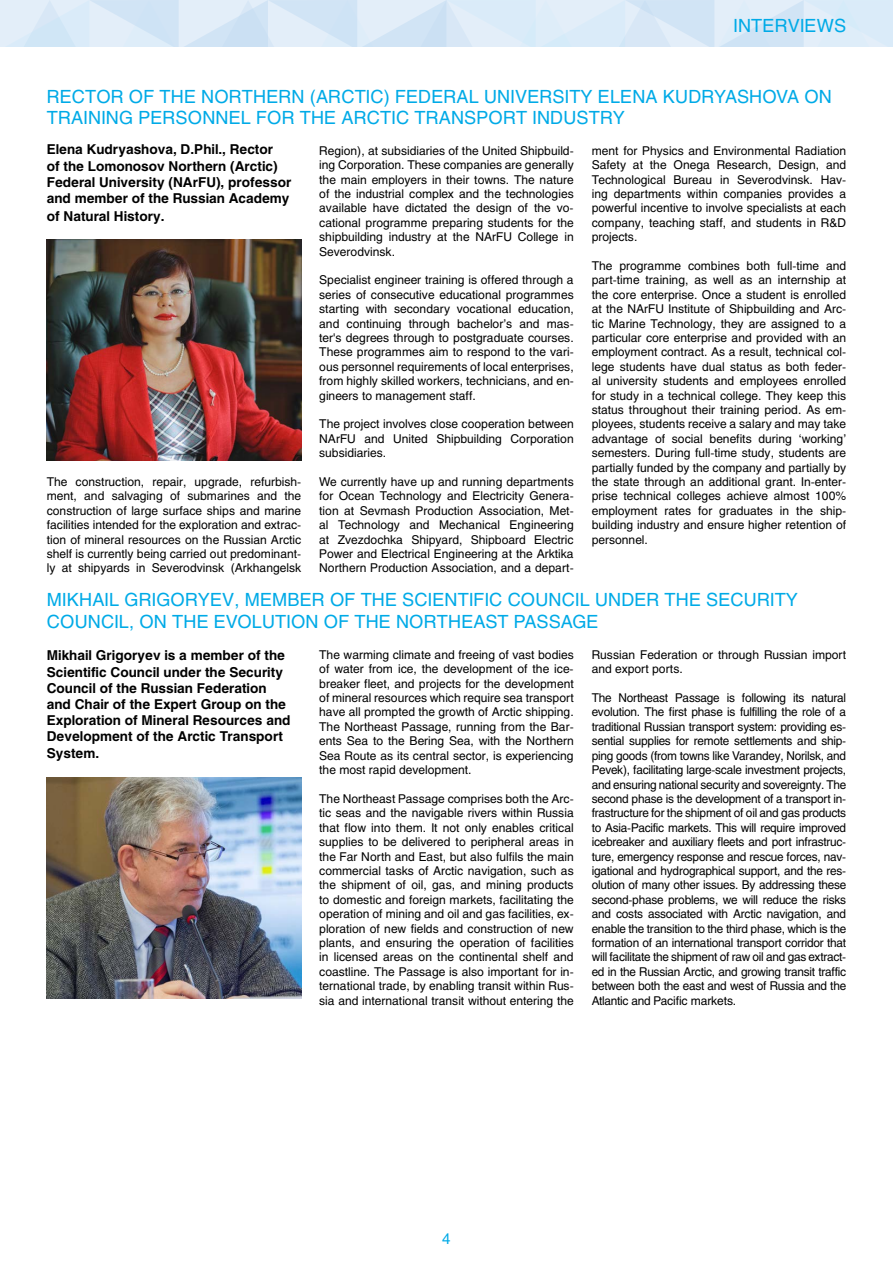
<style>
.page{position:relative;width:893px;height:1263px;background:#fff}
.page>*{position:absolute;margin:0;border:0;box-sizing:border-box;transform-origin:0 0}
.t1{font:18px/21.6px "Helios";letter-spacing:.01em;color:#00aae7}
.t2{font:15px "Helios";color:#00aae7}
.t3{font:700 13.5px/16.2px "Helios";color:#000}
.t4{font:12px/14.4px "Helios";color:#000;text-align:justify}
</style>
<div class="page">
<svg style="left:0;top:0;width:893px;height:47px;background:#dae9f7"></svg>
<img style="left:47px;top:239px;width:254px;height:221px">
<img style="left:47px;top:777px;width:254px;height:221px">
<h1 class="t1" style="left:733px;top:14px;width:114px">INTERVIEWS</h1>
<h1 class="t1" style="left:47px;top:85px;width:787px">RECTOR OF THE NORTHERN (ARCTIC) FEDERAL UNIVERSITY ELENA KUDRYASHOVA ON<br>TRAINING PERSONNEL FOR THE ARCTIC TRANSPORT INDUSTRY</h1>
<p class="t3" style="left:47px;top:141px;width:246px">Elena Kudryashova, D.Phil., Rector<br>of the Lomonosov Northern (Arctic)<br>Federal University (NArFU), professor and member of the Russian Academy</p>
<p class="t3" style="left:47px;top:208px;width:119px">of Natural History.</p>
<p class="t4" style="left:47px;top:474px;width:256px">The construction, repair, upgrade, refurbish&shy;ment, and salvaging of submarines and the construction of large surface ships and marine facilities intended for the exploration and extrac&shy;tion of mineral resources on the Russian Arctic shelf is currently being carried out predominant&shy;ly at shipyards in Severodvinsk (Arkhangelsk</p>
<p class="t4" style="left:319px;top:143px;width:256px">Region), at subsidiaries of the United Shipbuild&shy;ing Corporation. These companies are generally the main employers in their towns. The nature of the industrial complex and the technologies available have dictated the design of the vo&shy;cational programme preparing students for the shipbuilding industry at the NArFU College in Severodvinsk.</p>
<p class="t4" style="left:319px;top:273px;width:256px">Specialist engineer training is offered through a series of consecutive educational programmes starting with secondary vocational education, and continuing through bachelor’s and mas&shy;ter's degrees through to postgraduate courses.<br>These programmes aim to respond to the vari&shy;ous personnel requirements of local enterprises, from highly skilled workers, technicians, and en&shy;gineers to management staff.</p>
<p class="t4" style="left:319px;top:417px;width:256px">The project involves close cooperation between NArFU and United Shipbuilding Corporation subsidiaries.</p>
<p class="t4" style="left:319px;top:474px;width:256px">We currently have up and running departments for Ocean Technology and Electricity Genera&shy;tion at Sevmash Production Association, Met&shy;al Technology and Mechanical Engineering at Zvezdochka Shipyard, Shipboard Electric Power and Electrical Engineering at the Arktika Northern Production Association, and a depart-</p>
<p class="t4" style="left:592px;top:143px;width:256px">ment for Physics and Environmental Radiation Safety at the Onega Research, Design, and Technological Bureau in Severodvinsk. Hav&shy;ing departments within companies provides a powerful incentive to involve specialists at each company, teaching staff, and students in R&amp;D projects.</p>
<p class="t4" style="left:592px;top:258px;width:256px">The programme combines both full-time and part-time training, as well as an internship at the core enterprise. Once a student is enrolled at the NArFU Institute of Shipbuilding and Arc&shy;tic Marine Technology, they are assigned to a particular core enterprise and provided with an employment contract. As a result, technical col&shy;lege students have dual status as both feder&shy;al university students and employees enrolled for study in a technical college. They keep this status throughout their training period. As em&shy;ployees, students receive a salary and may take advantage of social benefits during ‘working’ semesters. During full-time study, students are partially funded by the company and partially by the state through an additional grant. In-enter&shy;prise technical colleges achieve almost 100% employment rates for graduates in the ship&shy;building industry and ensure higher retention of personnel.</p>
<h1 class="t1" style="left:47px;top:588px;width:753px">MIKHAIL GRIGORYEV, MEMBER OF THE SCIENTIFIC COUNCIL UNDER THE SECURITY<br>COUNCIL, ON THE EVOLUTION OF THE NORTHEAST PASSAGE</h1>
<p class="t3" style="left:47px;top:647px;width:245px">Mikhail Grigoryev is a member of the<br>Scientific Council under the Security<br>Council of the Russian Federation and Chair of the Expert Group on the<br>Exploration of Mineral Resources and<br>Development of the Arctic Transport<br>System.</p>
<p class="t4" style="left:319px;top:647px;width:256px">The warming climate and freeing of vast bodies of water from ice, the development of the ice&shy;breaker fleet, and projects for the development of mineral resources which require sea transport have all prompted the growth of Arctic shipping.<br>The Northeast Passage, running from the Bar&shy;ents Sea to the Bering Sea, with the Northern Sea Route as its central sector, is experiencing the most rapid development.</p>
<p class="t4" style="left:319px;top:791px;width:256px">The Northeast Passage comprises both the Arc&shy;tic seas and the navigable rivers within Russia that flow into them. It not only enables critical supplies to be delivered to peripheral areas in the Far North and East, but also fulfils the main commercial tasks of Arctic navigation, such as the shipment of oil, gas, and mining products to domestic and foreign markets, facilitating the operation of mining and oil and gas facilities, ex&shy;ploration of new fields and construction of new plants, and ensuring the operation of facilities in licensed areas on the continental shelf and coastline. The Passage is also important for in&shy;ternational trade, by enabling transit within Rus&shy;sia and international transit without entering the</p>
<p class="t4" style="left:592px;top:647px;width:256px">Russian Federation or through Russian import and export ports.</p>
<p class="t4" style="left:592px;top:690px;width:256px">The Northeast Passage is following its natural evolution. The first phase is fulfilling the role of a traditional Russian transport system: providing es&shy;sential supplies for remote settlements and ship&shy;ping goods (from towns like Varandey, Norilsk, and Pevek), facilitating large-scale investment projects, and ensuring national security and sovereignty. The second phase is the development of a transport in&shy;frastructure for the shipment of oil and gas products to Asia-Pacific markets. This will require improved icebreaker and auxiliary fleets and port infrastruc&shy;ture, emergency response and rescue forces, nav&shy;igational and hydrographical support, and the res&shy;olution of many other issues. By addressing these second-phase problems, we will reduce the risks and costs associated with Arctic navigation, and enable the transition to the third phase, which is the formation of an international transport corridor that will facilitate the shipment of raw oil and gas extract&shy;ed in the Russian Arctic, and growing transit traffic between both the east and west of Russia and the Atlantic and Pacific markets.</p>
<p class="t2" style="left:442px;top:1229px;width:10px">4</p>
</div>
